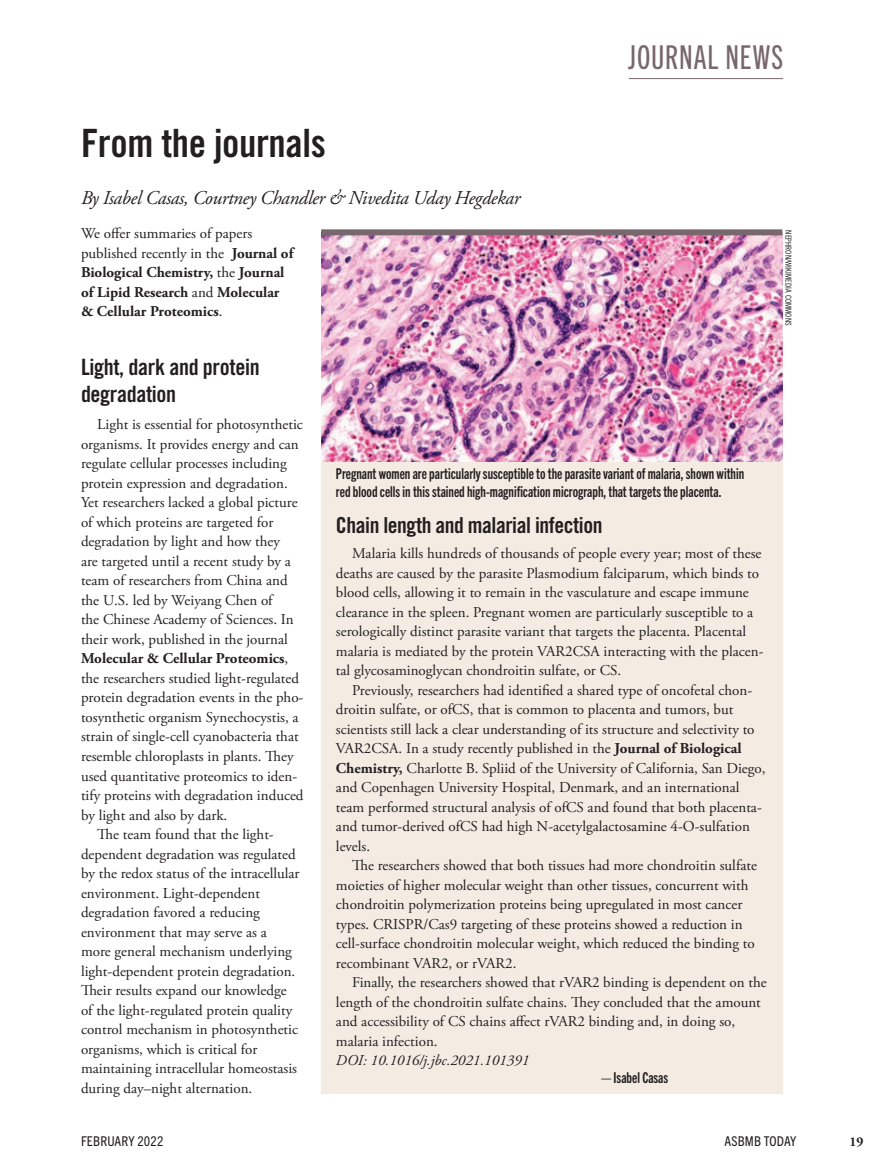
<style>
.page{position:relative;width:891px;height:1175px;background:#fff}
.page>*{position:absolute;margin:0;border:0;box-sizing:border-box;transform-origin:0 0}
.Header_largest{font:39px "Trade Gothic Bold Cond Twenty";letter-spacing:-.01em;color:#231f20}
.A_NEW_kicker_style_n{font:33px "Trade Gothic Next LT Pro Cm";letter-spacing:.025em;color:#78676c}
.Member_subhead{font:22.5px/27px "Trade Gothic Bold Cond Twenty";letter-spacing:-.015em;color:#231f20}
.Member_subhead-2{font:22.05px "Trade Gothic Bold Cond Twenty";letter-spacing:-.02em;color:#231f20}
.Byline_large{font:italic 19.5px "Adobe Garamond Pro";letter-spacing:-.02em;color:#231f20}
.Award_text{font:15px/19.5px "Adobe Garamond Pro";color:#231f20}
.captions{font:15px/18px "Trade Gothic Next LT Pro Bd Cm";color:#231f20}
.Award_text-2{font:700 15px/19.5px "Adobe Garamond Pro";color:#231f20}
.Award_text-3{font:italic 15px "Adobe Garamond Pro";color:#231f20}
.Award_text-4{font:15px "Trade Gothic Next LT Pro Bd Cm";color:#231f20}
.t1{font:condensed 13.5px "Trade Gothic Next LT Pro";letter-spacing:.01em;color:#231f20}
.t2{font:700 13.5px "Adobe Garamond Pro";color:#231f20}
.captions-2{font:8.25px "Trade Gothic LT Pro Cn 18";letter-spacing:.01em;color:#231f20}
.s1{font-weight:400}
.s2{font-weight:700}
</style>
<div class="page">
<hr style="left:629px;top:78px;width:154px;height:1px;background:#78676c">
<div style="left:321px;top:238px;width:461px;height:855px;background:#f4ece3"></div>
<img style="left:321px;top:235px;width:461px;height:226px">
<div style="left:321px;top:229px;width:461px;height:6px;background:#78676c"></div>
<p class="Header_largest" style="left:81px;top:120px;width:246px">From the journals</p>
<p class="Byline_large" style="left:81px;top:186px;width:441px">By Isabel Casas, Courtney Chandler &amp; Nivedita Uday Hegdekar</p>
<p class="Award_text-2" style="left:81px;top:224px;width:214px"><span class="s1">We offer summaries of papers published recently in the</span> Journal of<br>Biological Chemistry, <span class="s1">the</span> Journal of Lipid Research <span class="s1">and</span> Molecular &amp; Cellular Proteomics<span class="s1">.</span></p>
<p class="A_NEW_kicker_style_n" style="left:628px;top:35px;width:157px">JOURNAL NEWS</p>
<p class="captions-2" style="left:793px;top:230px;width:96px;rotate:90deg">NEPHRON/WIKIMEDIA COMMONS</p>
<p class="Member_subhead" style="left:81px;top:353px;width:180px">Light, dark and protein degradation</p>
<p class="Award_text" style="left:81px;top:415px;width:224px;text-indent:16px">Light is essential for photosynthetic organisms. It provides energy and can regulate cellular processes including protein expression and degradation.<br>Yet researchers lacked a global picture of which proteins are targeted for degradation by light and how they<br>are targeted until a recent study by a team of researchers from China and the U.S. led by Weiyang Chen of<br>the Chinese Academy of Sciences. In their work, published in the journal <span class="s2">Molecular &amp; Cellular Proteomics</span>, the researchers studied light-regulated protein degradation events in the pho&shy;tosynthetic organism Synechocystis, a strain of single-cell cyanobacteria that resemble chloroplasts in plants. They used quantitative proteomics to iden&shy;tify proteins with degradation induced by light and also by dark.</p>
<p class="Award_text" style="left:81px;top:825px;width:220px;text-indent:16px">The team found that the light&shy;dependent degradation was regulated by the redox status of the intracellular environment. Light-dependent degradation favored a reducing environment that may serve as a more general mechanism underlying light-dependent protein degradation.<br>Their results expand our knowledge of the light-regulated protein quality control mechanism in photosynthetic organisms, which is critical for maintaining intracellular homeostasis during day–night alternation.</p>
<p class="captions" style="left:336px;top:463px;width:410px">Pregnant women are particularly susceptible to the parasite variant of malaria, shown within red blood cells in this stained high-magnification micrograph, that targets the placenta.</p>
<p class="Member_subhead-2" style="left:336px;top:512px;width:268px">Chain length and malarial infection</p>
<p class="Award_text" style="left:336px;top:544px;width:429px;text-indent:16px">Malaria kills hundreds of thousands of people every year; most of these deaths are caused by the parasite Plasmodium falciparum, which binds to blood cells, allowing it to remain in the vasculature and escape immune clearance in the spleen. Pregnant women are particularly susceptible to a serologically distinct parasite variant that targets the placenta. Placental malaria is mediated by the protein VAR2CSA interacting with the placen&shy;tal glycosaminoglycan chondroitin sulfate, or CS.</p>
<p class="Award_text" style="left:336px;top:680px;width:431px;text-indent:16px">Previously, researchers had identified a shared type of oncofetal chon&shy;droitin sulfate, or ofCS, that is common to placenta and tumors, but scientists still lack a clear understanding of its structure and selectivity to VAR2CSA. In a study recently published in the <span class="s2">Journal of Biological Chemistry,</span> Charlotte B. Spliid of the University of California, San Diego, and Copenhagen University Hospital, Denmark, and an international team performed structural analysis of ofCS and found that both placenta&shy;and tumor-derived ofCS had high N-acetylgalactosamine 4-O-sulfation levels.</p>
<p class="Award_text" style="left:336px;top:856px;width:423px;text-indent:16px">The researchers showed that both tissues had more chondroitin sulfate moieties of higher molecular weight than other tissues, concurrent with chondroitin polymerization proteins being upregulated in most cancer types. CRISPR/Cas9 targeting of these proteins showed a reduction in cell-surface chondroitin molecular weight, which reduced the binding to recombinant VAR2, or rVAR2.</p>
<p class="Award_text" style="left:336px;top:973px;width:432px;text-indent:16px">Finally, the researchers showed that rVAR2 binding is dependent on the length of the chondroitin sulfate chains. They concluded that the amount and accessibility of CS chains affect rVAR2 binding and, in doing so, malaria infection.</p>
<p class="Award_text-3" style="left:336px;top:1051px;width:195px">DOI: 10.1016/j.jbc.2021.101391</p>
<p class="Award_text-4" style="left:601px;top:1067px;width:68px">— Isabel Casas</p>
<p class="t1" style="left:81px;top:1131px;width:84px">FEBRUARY 2022</p>
<p class="t1" style="left:725px;top:1131px;width:73px">ASBMB TODAY</p>
<p class="t2" style="left:849px;top:1133px;width:16px">19</p>
</div>
